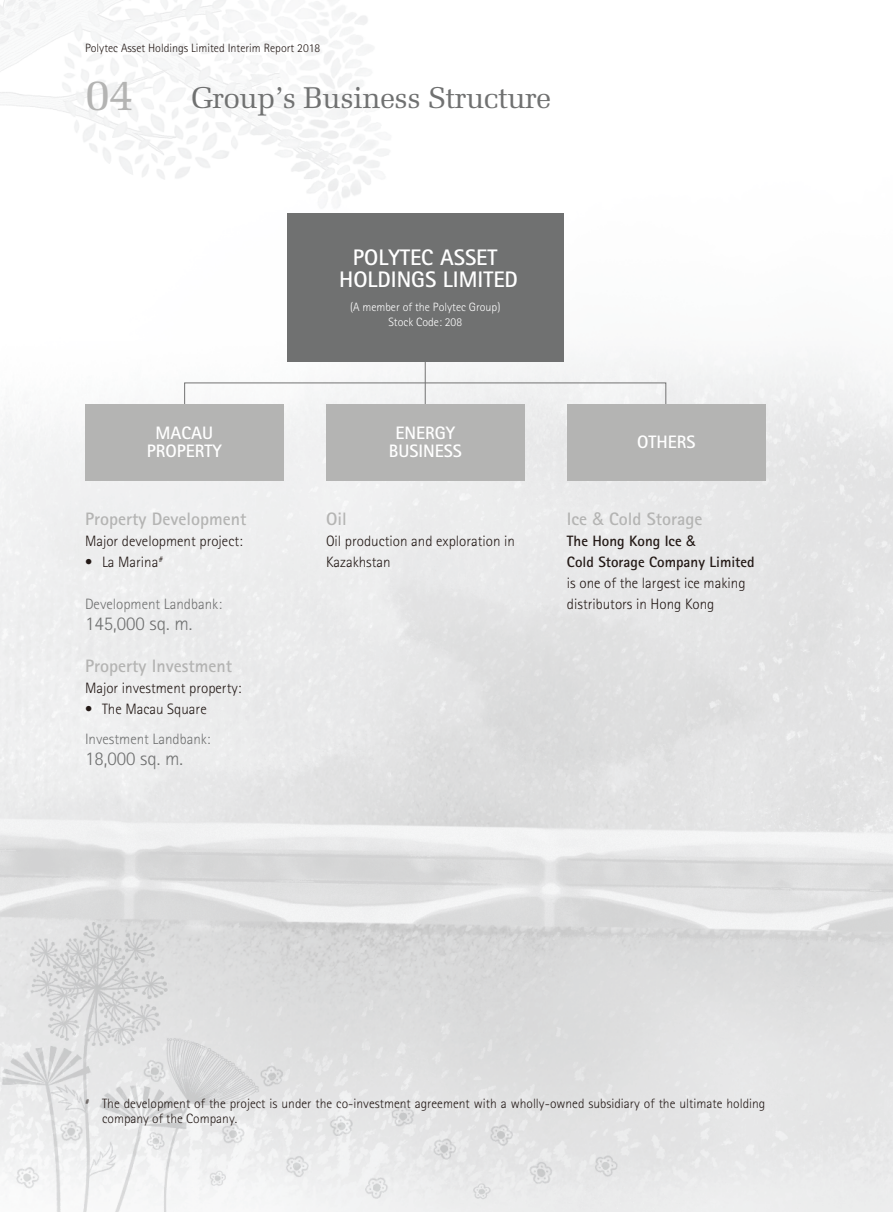
<style>
.page{position:relative;width:893px;height:1212px;background:#fff}
.page>*{position:absolute;margin:0;border:0;box-sizing:border-box;transform-origin:0 0}
.t1{font:45px "Melior LT Std";color:#b4b4b3}
.t2{font:30px "Melior LT Std";letter-spacing:-.02em;color:#707171}
.t3{font:700 22.5px/22.5px "Rotis Sans Serif Std";color:#fff;text-align:center}
.t4{font:300 19.5px "Rotis Sans Serif Std";color:#707171}
.t5{font:700 18px "Rotis Sans Serif Std";color:#b4b4b3}
.t6{font:700 18px/18px "Rotis Sans Serif Std";color:#fff;text-align:center}
.t7{font:300 15px/21px "Rotis Sans Serif Std";color:#231916}
.t8{font:700 15px/21px "Rotis Sans Serif Std";color:#231916}
.t9{font:300 15px "Rotis Sans Serif Std";color:#707171}
.t10{font:300 13.5px/14.2px "Rotis Sans Serif Std";color:#231916}
.t11{font:300 12px "Rotis Sans Serif Std";color:#231916}
.t12{font:300 12px/15px "Rotis Sans Serif Std";color:#fff;text-align:center}
.s1{font-family:"Helvetica Neue LT Std";font-weight:400}
</style>
<div class="page">
<img style="left:0;top:0;width:893px;height:1212px">
<div style="left:184px;top:382px;width:482px;height:22px;border:1px solid #727272"></div>
<hr style="left:425px;top:361px;width:1px;height:43px;background:#727272">
<div style="left:287px;top:213px;width:276px;height:148px;background:#707171"></div>
<div style="left:85px;top:404px;width:198px;height:76px;background:#b4b4b3"></div>
<div style="left:326px;top:404px;width:198px;height:76px;background:#b4b4b3"></div>
<div style="left:567px;top:404px;width:198px;height:76px;background:#b4b4b3"></div>
<p class="t11" style="left:85px;top:42px;width:237px">Polytec Asset Holdings Limited Interim Report 2018</p>
<h1 class="t1" style="left:85px;top:68px;width:51px">04</h1>
<h2 class="t2" style="left:191px;top:80px;width:361px">Group’s Business Structure</h2>
<h3 class="t3" style="left:339px;top:246px;width:180px">POLYTEC ASSET<br>HOLDINGS LIMITED</h3>
<p class="t12" style="left:350px;top:299px;width:152px">(A member of the Polytec Group)<br>Stock Code: 208</p>
<p class="t6" style="left:147px;top:424px;width:77px">MACAU<br>PROPERTY</p>
<p class="t6" style="left:389px;top:424px;width:74px">ENERGY<br>BUSINESS</p>
<p class="t6" style="left:637px;top:433px;width:60px">OTHERS</p>
<p class="t5" style="left:85px;top:508px;width:163px">Property Development</p>
<p class="t7" style="left:85px;top:531px;width:159px">Major development project:</p>
<p class="t7" style="left:85px;top:552px;width:80px">• La Marina<sup>#</sup></p>
<p class="t9" style="left:85px;top:596px;width:138px">Development Landbank:</p>
<h3 class="t4" style="left:85px;top:612px;width:109px">145,000 sq. m.</h3>
<p class="t5" style="left:85px;top:655px;width:148px">Property Investment</p>
<p class="t7" style="left:85px;top:678px;width:158px">Major investment property:</p>
<p class="t7" style="left:85px;top:699px;width:123px">• The Macau Square</p>
<p class="t9" style="left:85px;top:730px;width:127px">Investment Landbank:</p>
<h3 class="t4" style="left:85px;top:747px;width:100px">18,000 sq. m.</h3>
<p class="t5" style="left:326px;top:508px;width:22px">Oil</p>
<p class="t7" style="left:326px;top:531px;width:191px">Oil production and exploration in<br>Kazakhstan</p>
<p class="t5" style="left:567px;top:508px;width:137px">Ice <span class="s1">&amp;</span> Cold Storage</p>
<p class="t8" style="left:567px;top:530px;width:189px">The Hong Kong Ice <span class="s1">&amp;<br></span>Cold Storage Company Limited</p>
<p class="t7" style="left:567px;top:573px;width:180px">is one of the largest ice making distributors in Hong Kong</p>
<p class="t10" style="left:102px;top:1097px;width:665px;text-indent:-17px"><sup>#</sup> The development of the project is under the co-investment agreement with a wholly-owned subsidiary of the ultimate holding company of the Company.</p>
</div>
